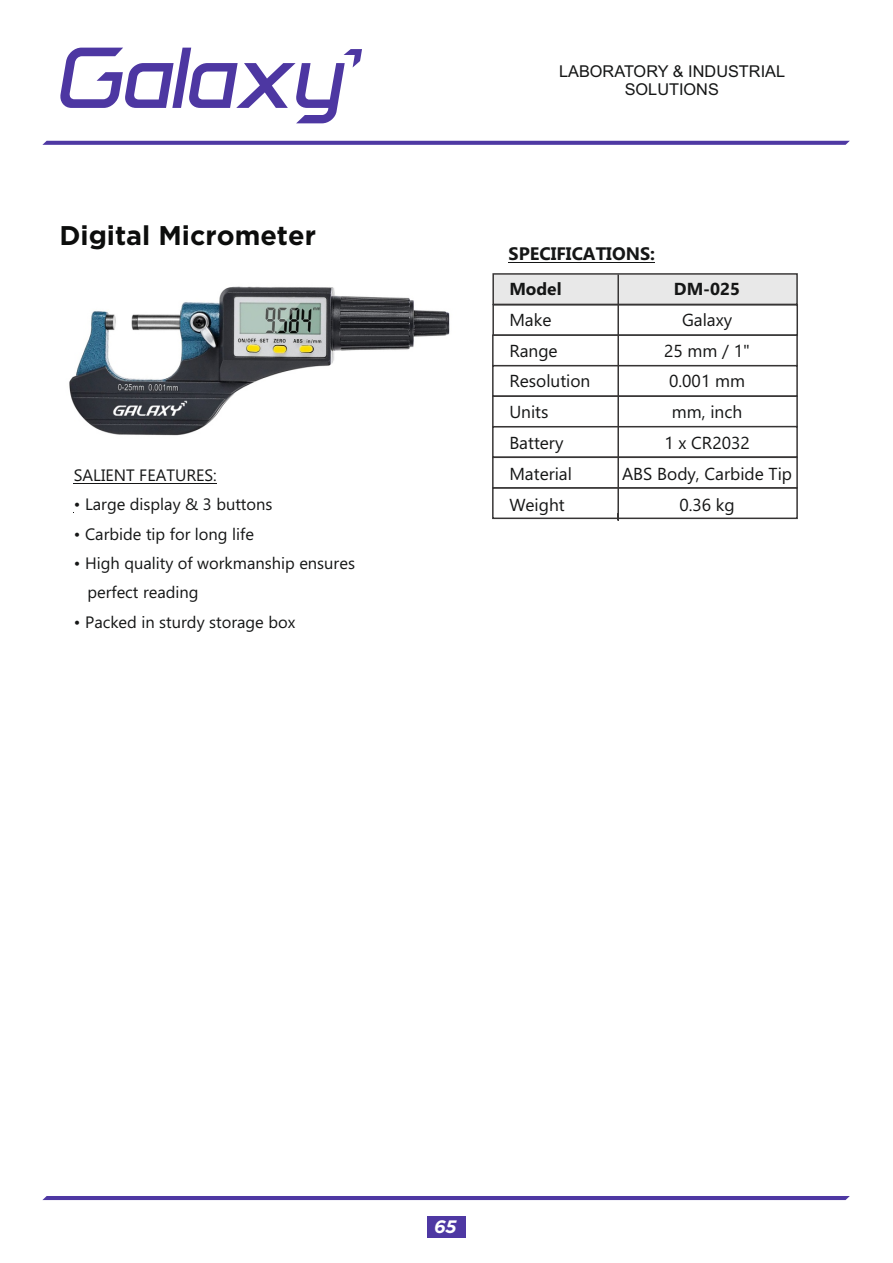
<style>
.page{position:relative;width:893px;height:1263px;background:#fff}
.page>*{position:absolute;margin:0;border:0;box-sizing:border-box;transform-origin:0 0}
.t1{font:700 27px "Gotham";color:#0c0d0c}
.t2{font:700 18.15px "Ebrima";color:#151616}
.t3{font:italic 700 18px "Gotham";color:#fff}
.t4{font:17.4px/30.8px "Ebrima";color:#151616}
.t5{font:700 17.4px "Ebrima";color:#151616}
.t6{font:16.5px/29.2px "Ebrima";color:#151616}
.t7{font:16.35px/18.1px "Arial";color:#151616;text-align:center}
</style>
<div class="page">
<img style="left:69px;top:286px;width:381px;height:150px">
<svg style="left:492px;top:273px;width:306px;height:248px"></svg>
<hr style="left:509px;top:262px;width:146px;height:1px;background:#151616">
<hr style="left:74px;top:483px;width:143px;height:1px;background:#151616">
<svg style="left:60px;top:48px;width:302px;height:75px"></svg>
<svg style="left:42px;top:141px;width:808px;height:4px;background:#5641a7"></svg>
<hr style="left:42px;top:1196px;width:808px;height:4px;background:#4e38a3">
<div style="left:427px;top:1216px;width:38px;height:22px;background:#4e38a3"></div>
<h1 class="t1" style="left:59px;top:225px;width:258px">Digital Micrometer</h1>
<p class="t6" style="left:74px;top:462px;width:145px">SALIENT FEATURES:</p>
<p class="t6" style="left:74px;top:491px;width:200px">• Large display &amp; 3 buttons</p>
<p class="t6" style="left:74px;top:521px;width:182px">• Carbide tip for long life</p>
<p class="t6" style="left:87px;top:550px;width:269px;text-indent:-14px">• High quality of workmanship ensures perfect reading</p>
<p class="t6" style="left:74px;top:609px;width:223px">• Packed in sturdy storage box</p>
<p class="t7" style="left:559px;top:64px;width:228px">LABORATORY &amp; INDUSTRIAL<br>SOLUTIONS</p>
<p class="t2" style="left:509px;top:247px;width:148px">SPECIFICATIONS:</p>
<p class="t5" style="left:509px;top:282px;width:54px">Model</p>
<p class="t4" style="left:509px;top:306px;width:83px">Make<br>Range<br>Resolution<br>Units<br>Battery<br>Material<br>Weight</p>
<p class="t5" style="left:674px;top:282px;width:68px">DM-025</p>
<p class="t4" style="left:622px;top:306px;width:171px;text-align:center">Galaxy<br>25 mm / 1"<br>0.001 mm<br>mm, inch<br>1 x CR2032<br>ABS Body, Carbide Tip<br>0.36 kg</p>
<p class="t3" style="left:434px;top:1220px;width:24px">65</p>
</div>
